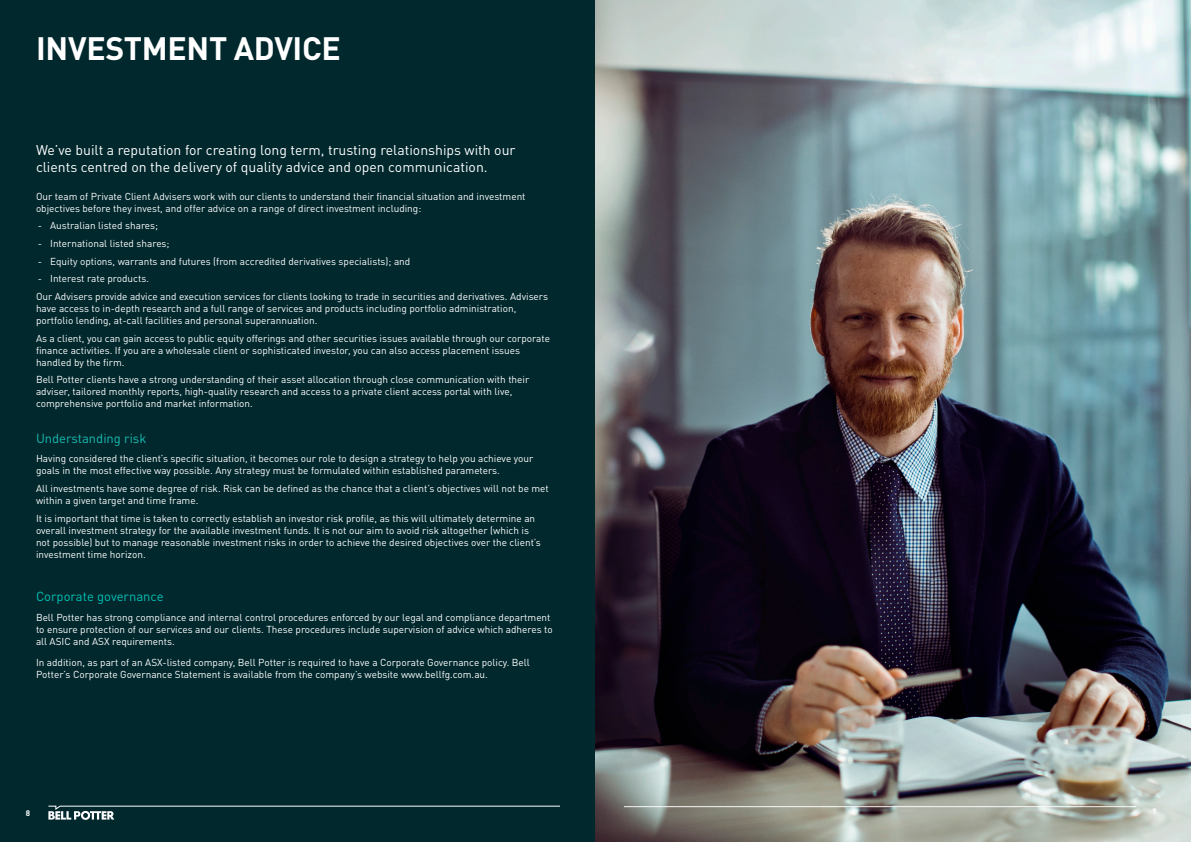
<style>
.page{position:relative;width:1191px;height:842px;background:#fff}
.page>*{position:absolute;margin:0;border:0;box-sizing:border-box;transform-origin:0 0}
.t1{font:700 32px "DINOT";letter-spacing:-.01em;color:#fff}
.Body_font_White{font:14px/16.8px "DINOT";color:#fff}
.t2{font:13px "DINOT";color:#00c1b5}
.t3{font:13px "DINOT";color:#1abbb1}
.Body_Copy{font:10px/12px "DINOT";color:#fff}
.Body_Text_Dinot_10{font:10px/12px "DINOT";color:#fff}
.t4{font:700 8px "DINOT";color:#fff}
</style>
<div class="page">
<div style="left:0;top:0;width:595px;height:842px;background:#00282d"></div>
<svg style="left:48px;top:806px;width:511px;height:14px"></svg>
<img style="left:595px;top:0;width:596px;height:842px">
<svg style="left:624px;top:806px;width:518px;height:5px"></svg>
<p class="t1" style="left:36px;top:28px;width:306px">INVESTMENT ADVICE</p>
<p class="Body_font_White" style="left:36px;top:141px;width:481px">We’ve built a reputation for creating long term, trusting relationships with our clients centred on the delivery of quality advice and open communication.</p>
<p class="Body_Text_Dinot_10" style="left:36px;top:190px;width:491px">Our team of Private Client Advisers work with our clients to understand their financial situation and investment objectives before they invest, and offer advice on a range of direct investment including:</p>
<p class="Body_Copy" style="left:38px;top:220px;width:122px">- Australian listed shares;</p>
<p class="Body_Copy" style="left:38px;top:237px;width:133px">- International listed shares;</p>
<p class="Body_Copy" style="left:38px;top:255px;width:374px">- Equity options, warrants and futures (from accredited derivatives specialists); and</p>
<p class="Body_Copy" style="left:38px;top:273px;width:113px">- Interest rate products.</p>
<p class="Body_Copy" style="left:36px;top:290px;width:513px">Our Advisers provide advice and execution services for clients looking to trade in securities and derivatives. Advisers have access to in-depth research and a full range of services and products including portfolio administration, portfolio lending, at-call facilities and personal superannuation.</p>
<p class="Body_Copy" style="left:36px;top:332px;width:515px">As a client, you can gain access to public equity offerings and other securities issues available through our corporate finance activities. If you are a wholesale client or sophisticated investor, you can also access placement issues handled by the firm.</p>
<p class="Body_Text_Dinot_10" style="left:36px;top:374px;width:495px">Bell Potter clients have a strong understanding of their asset allocation through close communication with their adviser, tailored monthly reports, high-quality research and access to a private client access portal with live, comprehensive portfolio and market information.</p>
<p class="t3" style="left:36px;top:430px;width:112px">Understanding risk</p>
<p class="Body_Copy" style="left:36px;top:453px;width:499px">Having considered the client’s specific situation, it becomes our role to design a strategy to help you achieve your goals in the most effective way possible. Any strategy must be formulated within established parameters.</p>
<p class="Body_Copy" style="left:36px;top:482px;width:514px">All investments have some degree of risk. Risk can be defined as the chance that a client’s objectives will not be met within a given target and time frame.</p>
<p class="Body_Copy" style="left:36px;top:512px;width:506px">It is important that time is taken to correctly establish an investor risk profile, as this will ultimately determine an overall investment strategy for the available investment funds. It is not our aim to avoid risk altogether (which is not possible) but to manage reasonable investment risks in order to achieve the desired objectives over the client’s investment time horizon.</p>
<p class="t2" style="left:36px;top:588px;width:129px">Corporate governance</p>
<p class="Body_Copy" style="left:36px;top:611px;width:518px">Bell Potter has strong compliance and internal control procedures enforced by our legal and compliance department to ensure protection of our services and our clients. These procedures include supervision of advice which adheres to all ASIC and ASX requirements.</p>
<p class="Body_Copy" style="left:36px;top:656px;width:495px">In addition, as part of an ASX-listed company, Bell Potter is required to have a Corporate Governance policy. Bell<br>Potter’s Corporate Governance Statement is available from the company’s website www.bellfg.com.au.</p>
<p class="t4" style="left:26px;top:808px;width:6px">8</p>
<p class="t4" style="left:1152px;top:806px;width:13px">9 9</p>
</div>
